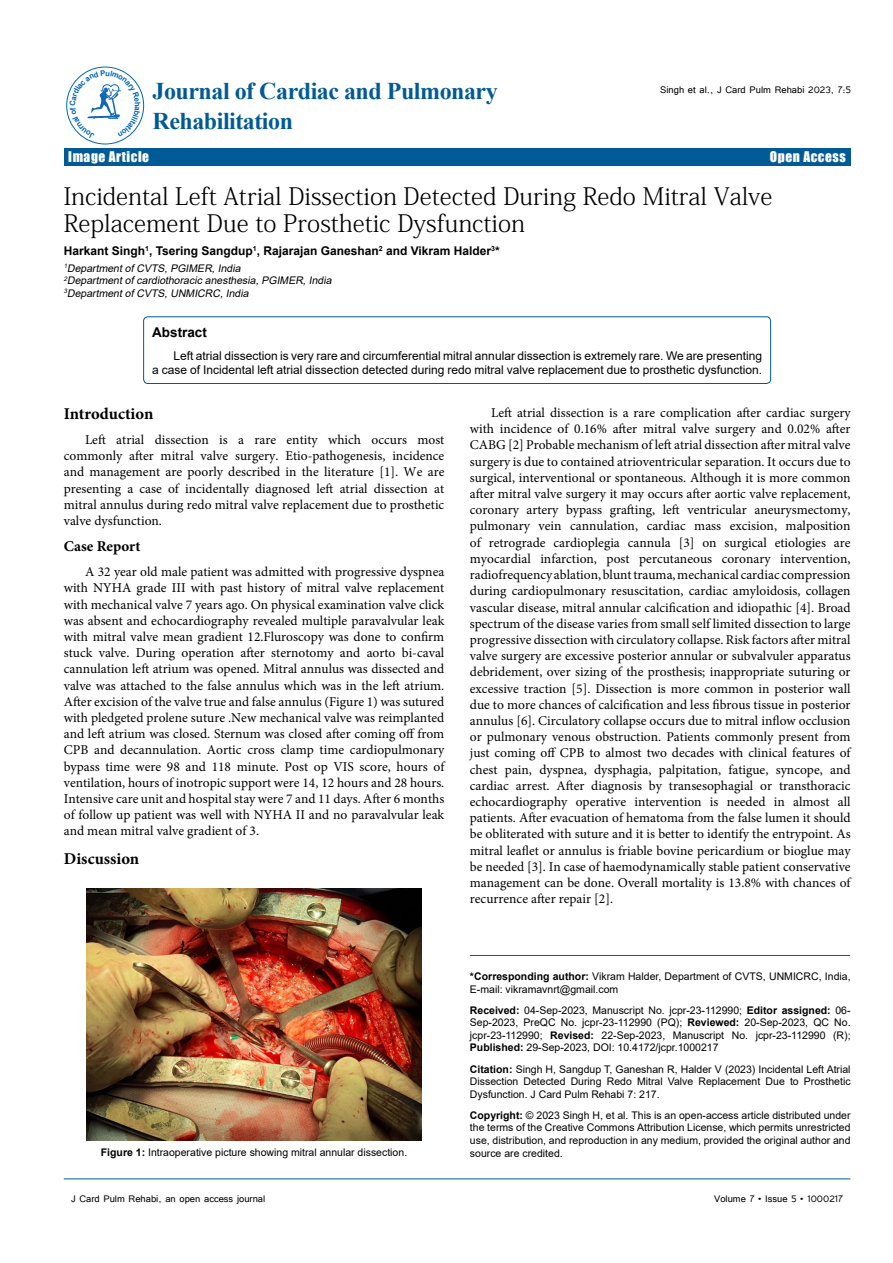
<style>
.page{position:relative;width:893px;height:1263px;background:#fff}
.page>*{position:absolute;margin:0;border:0;box-sizing:border-box;transform-origin:0 0}
.t1{font:24px/27px "Adobe Fangsong Std";color:#000}
.t2{font:700 24px "Times New Roman";letter-spacing:-.02em;color:#005a96}
.t3{font:700 16.5px "Minion Pro";color:#000}
.t4{font:700 15px "Minion Pro";letter-spacing:.005em;color:#000}
.t5{font:13.5px/16.2px "Minion Pro";color:#000;text-align:justify}
.t6{font:13.5px "Impact";letter-spacing:.04em;color:#fff}
.t7{font:700 13.5px "Arial";color:#000}
.t8{font:12px/14.4px "Arial";color:#000;text-align:right}
.t9{font:12px "Tunga";color:#000}
.t10{font:700 12px "Arial";color:#000}
.t11{font:10.5px/12.6px "Arial";color:#000;text-align:justify}
.t12{font:italic 10.5px/12.6px "Arial";color:#000}
.s1{font-weight:700}
</style>
<div class="page">
<div style="left:64px;top:148px;width:786px;height:17px;background:#005a96"></div>
<svg style="left:67px;top:67px;width:77px;height:77px"></svg>
<div style="left:66px;top:67px;width:78px;height:77px;border:1px solid #0066b3;border-radius:50%"></div>
<hr style="left:64px;top:1179px;width:786px;height:1px;background:#005a96">
<hr style="left:470px;top:955px;width:380px;height:1px;background:#005a96">
<div style="left:144px;top:317px;width:627px;height:66px;border:1px solid #005a96;border-radius:4px"></div>
<img style="left:86px;top:888px;width:336px;height:252px">
<svg style="left:70px;top:70px;width:70px;height:69px"></svg>
<h1 class="t2" style="left:153px;top:73px;width:347px">Journal of Cardiac and Pulmonary</h1>
<h1 class="t2" style="left:153px;top:103px;width:142px">Rehabilitation</h1>
<p class="t9" style="left:660px;top:82px;width:192px">Singh et al., J Card Pulm Rehabi 2023, 7:5</p>
<p class="t6" style="left:68px;top:146px;width:82px">Image Article</p>
<p class="t6" style="left:770px;top:146px;width:77px">Open Access</p>
<h1 class="t1" style="left:64px;top:183px;width:710px">Incidental Left Atrial Dissection Detected During Redo Mitral Valve<br>Replacement Due to Prosthetic Dysfunction</h1>
<p class="t10" style="left:64px;top:242px;width:437px">Harkant Singh<sup>1</sup>, Tsering Sangdup<sup>1</sup>, Rajarajan Ganeshan<sup>2</sup> and Vikram Halder<sup>3</sup>*</p>
<p class="t12" style="left:64px;top:262px;width:272px"><sup>1</sup>DepartmentofCVTS,PGIMER,India<br><sup>2</sup>Departmentofcardiothoracic anesthesia,PGIMER,India<br><sup>3</sup>DepartmentofCVTS,UNMICRC,India</p>
<p class="t7" style="left:152px;top:322px;width:56px">Abstract</p>
<p class="t8" style="left:152px;top:348px;width:611px">Left atrial dissection is very rare and circumferential mitral annular dissection is extremely rare. We are presenting<br>a case of Incidental left atrial dissection detected during redo mitral valve replacement due to prosthetic dysfunction.</p>
<p class="t3" style="left:64px;top:402px;width:91px">Introduction</p>
<p class="t5" style="left:64px;top:432px;width:382px;text-indent:21px">Left atrial dissection is a rare entity which occurs most commonly after mitral valve surgery. Etio-pathogenesis, incidence and management are poorly described in the literature [1]. We are presenting a case of incidentally diagnosed left atrial dissection at mitral annulus during redo mitral valve replacement due to prosthetic valve dysfunction.</p>
<p class="t4" style="left:64px;top:536px;width:78px">Case Report</p>
<p class="t5" style="left:64px;top:564px;width:382px;text-indent:21px">A 32 year old male patient was admitted with progressive dyspnea with NYHA grade III with past history of mitral valve replacement with mechanical valve 7 years ago. On physical examination valve click was absent and echocardiography revealed multiple paravalvular leak with mitral valve mean gradient 12.Fluroscopy was done to confirm stuck valve. During operation after sternotomy and aorto bi-caval cannulation left atrium was opened. Mitral annulus was dissected and valve was attached to the false annulus which was in the left atrium.<br>After excision of the valve true and false annulus (Figure 1) was sutured with pledgeted prolene suture .New mechanical valve was reimplanted and left atrium was closed. Sternum was closed after coming off from CPB and decannulation. Aortic cross clamp time cardiopulmonary bypass time were 98 and 118 minute. Post op VIS score, hours of ventilation, hours of inotropic support were 14, 12 hours and 28 hours.<br>Intensive care unit and hospital stay were 7 and 11 days. After 6 months of follow up patient was well with NYHA II and no paravalvular leak and mean mitral valve gradient of 3.</p>
<p class="t3" style="left:64px;top:847px;width:77px">Discussion</p>
<p class="t5" style="left:470px;top:405px;width:382px;text-indent:21px">Left atrial dissection is a rare complication after cardiac surgery with incidence of 0.16% after mitral valve surgery and 0.02% after CABG [2] Probable mechanism of left atrial dissection after mitral valve surgery is due to contained atrioventricular separation. It occurs due to surgical, interventional or spontaneous. Although it is more common after mitral valve surgery it may occurs after aortic valve replacement, coronary artery bypass grafting, left ventricular aneurysmectomy, pulmonary vein cannulation, cardiac mass excision, malposition of retrograde cardioplegia cannula [3] on surgical etiologies are myocardial infarction, post percutaneous coronary intervention, radiofrequency ablation, blunt trauma, mechanical cardiac compression during cardiopulmonary resuscitation, cardiac amyloidosis, collagen vascular disease, mitral annular calcification and idiopathic [4]. Broad spectrum of the disease varies from small self limited dissection to large progressive dissection with circulatory collapse. Risk factors after mitral valve surgery are excessive posterior annular or subvalvuler apparatus debridement, over sizing of the prosthesis; inappropriate suturing or excessive traction [5]. Dissection is more common in posterior wall due to more chances of calcification and less fibrous tissue in posterior annulus [6]. Circulatory collapse occurs due to mitral inflow occlusion or pulmonary venous obstruction. Patients commonly present from just coming off CPB to almost two decades with clinical features of chest pain, dyspnea, dysphagia, palpitation, fatigue, syncope, and cardiac arrest. After diagnosis by transesophagial or transthoracic echocardiography operative intervention is needed in almost all patients. After evacuation of hematoma from the false lumen it should be obliterated with suture and it is better to identify the entrypoint. As mitral leaflet or annulus is friable bovine pericardium or bioglue may be needed [3]. In case of haemodynamically stable patient conservative management can be done. Overall mortality is 13.8% with chances of recurrence after repair [2].</p>
<p class="t11" style="left:101px;top:1146px;width:308px"><span class="s1">Figure 1:</span> Intraoperative picture showing mitral annular dissection.</p>
<p class="t11" style="left:470px;top:970px;width:382px"><span class="s1">*Corresponding author:</span> Vikram Halder, Department of CVTS, UNMICRC, India,<br>E-mail: vikramavnrt@gmail.com</p>
<p class="t11" style="left:470px;top:1003px;width:382px"><span class="s1">Received:</span> 04-Sep-2023, Manuscript No. jcpr-23-112990; <span class="s1">Editor assigned:</span> 06- Sep-2023, PreQC No. jcpr-23-112990 (PQ); <span class="s1">Reviewed:</span> 20-Sep-2023, QC No. jcpr-23-112990; <span class="s1">Revised:</span> 22-Sep-2023, Manuscript No. jcpr-23-112990 (R); <span class="s1">Published:</span> 29-Sep-2023, DOI: 10.4172/jcpr.1000217</p>
<p class="t11" style="left:470px;top:1062px;width:382px"><span class="s1">Citation:</span> Singh H, Sangdup T, Ganeshan R, Halder V (2023) Incidental Left Atrial Dissection Detected During Redo Mitral Valve Replacement Due to Prosthetic Dysfunction. J Card Pulm Rehabi 7: 217.</p>
<p class="t11" style="left:470px;top:1109px;width:382px"><span class="s1">Copyright:</span> © 2023 Singh H, et al. This is an open-access article distributed under the terms of the Creative Commons Attribution License, which permits unrestricted use, distribution, and reproduction in any medium, provided the original author and source are credited.</p>
<p class="t9" style="left:71px;top:1190px;width:196px">J Card Pulm Rehabi, an open access journal</p>
<p class="t9" style="left:714px;top:1190px;width:130px">Volume 7 • Issue 5 • 1000217</p>
</div>
